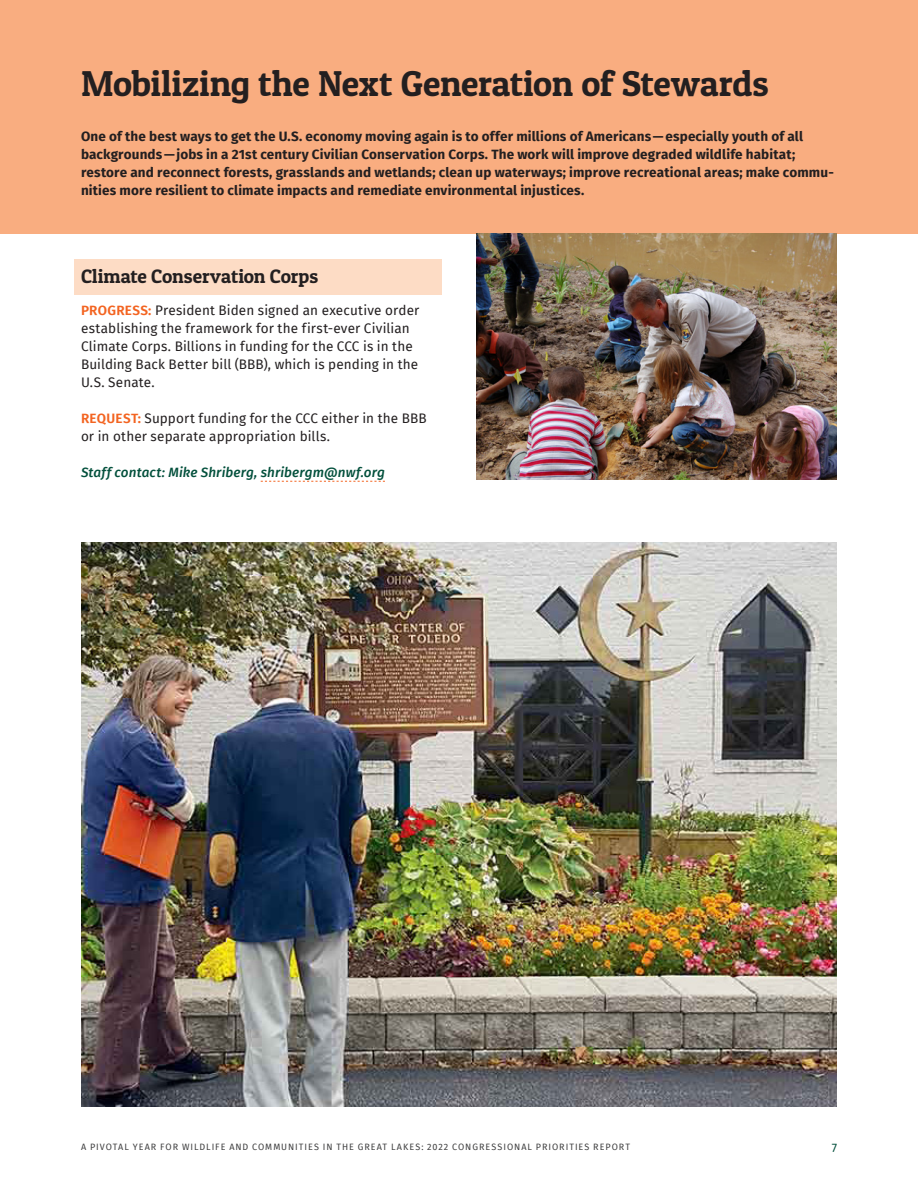
<style>
.page{position:relative;width:918px;height:1188px;background:#fff}
.page>*{position:absolute;margin:0;border:0;box-sizing:border-box;transform-origin:0 0}
.Subheader_1{font:36px "Patua One";letter-spacing:-.01em;color:#231f20}
.Subheader_4{font:19.5px "Patua One";letter-spacing:-.005em;color:#231f20}
.Intro_Paragraph{font:700 13.5px/18px "Fira Sans";letter-spacing:.01em;color:#231f20}
.Body_1{font:13.5px/18px "Fira Sans";letter-spacing:.01em;color:#231f20}
.Staff_Contact{font:italic 500 13.5px "Fira Sans";letter-spacing:.01em;color:#03503c}
.t1{font:12px "Fira Sans";color:#03503c}
.t2{font:9px "Fira Sans";letter-spacing:.11em;color:#3e3e3f}
.s1{font-weight:600;color:#f36421}
</style>
<div class="page">
<div style="left:0;top:0;width:918px;height:233px;background:#f9ad80"></div>
<div style="left:74px;top:259px;width:368px;height:36px;background:#fddcc5"></div>
<svg style="left:261px;top:481px;width:124px;height:1px"></svg>
<img style="left:476px;top:233px;width:361px;height:247px">
<img style="left:81px;top:542px;width:756px;height:565px">
<p class="Subheader_1" style="left:81px;top:61px;width:689px">Mobilizing the Next Generation of Stewards</p>
<p class="Intro_Paragraph" style="left:81px;top:126px;width:754px">One of the best ways to get the U.S. economy moving again is to offer millions of Americans—especially youth of all backgrounds—jobs in a 21st century Civilian Conservation Corps. The work will improve degraded wildlife habitat; restore and reconnect forests, grasslands and wetlands; clean up waterways; improve recreational areas; make commu&shy;nities more resilient to climate impacts and remediate environmental injustices.</p>
<p class="Subheader_4" style="left:81px;top:264px;width:239px">Climate Conservation Corps</p>
<p class="Body_1" style="left:81px;top:301px;width:340px"><span class="s1">PROGRESS:</span> President Biden signed an executive order establishing the framework for the first-ever Civilian Climate Corps. Billions in funding for the CCC is in the Building Back Better bill (BBB), which is pending in the U.S. Senate.</p>
<p class="Body_1" style="left:81px;top:409px;width:347px"><span class="s1">REQUEST:</span> Support funding for the CCC either in the BBB or in other separate appropriation bills.</p>
<p class="Staff_Contact" style="left:81px;top:461px;width:306px">Staff contact: Mike Shriberg, shribergm@nwf.org</p>
<p class="t2" style="left:81px;top:1140px;width:551px">A PIVOTAL YEAR FOR WILDLIFE AND COMMUNITIES IN THE GREAT LAKES: 2022 CONGRESSIONAL PRIORITIES REPORT</p>
<p class="t1" style="left:832px;top:1138px;width:7px">7</p>
</div>
